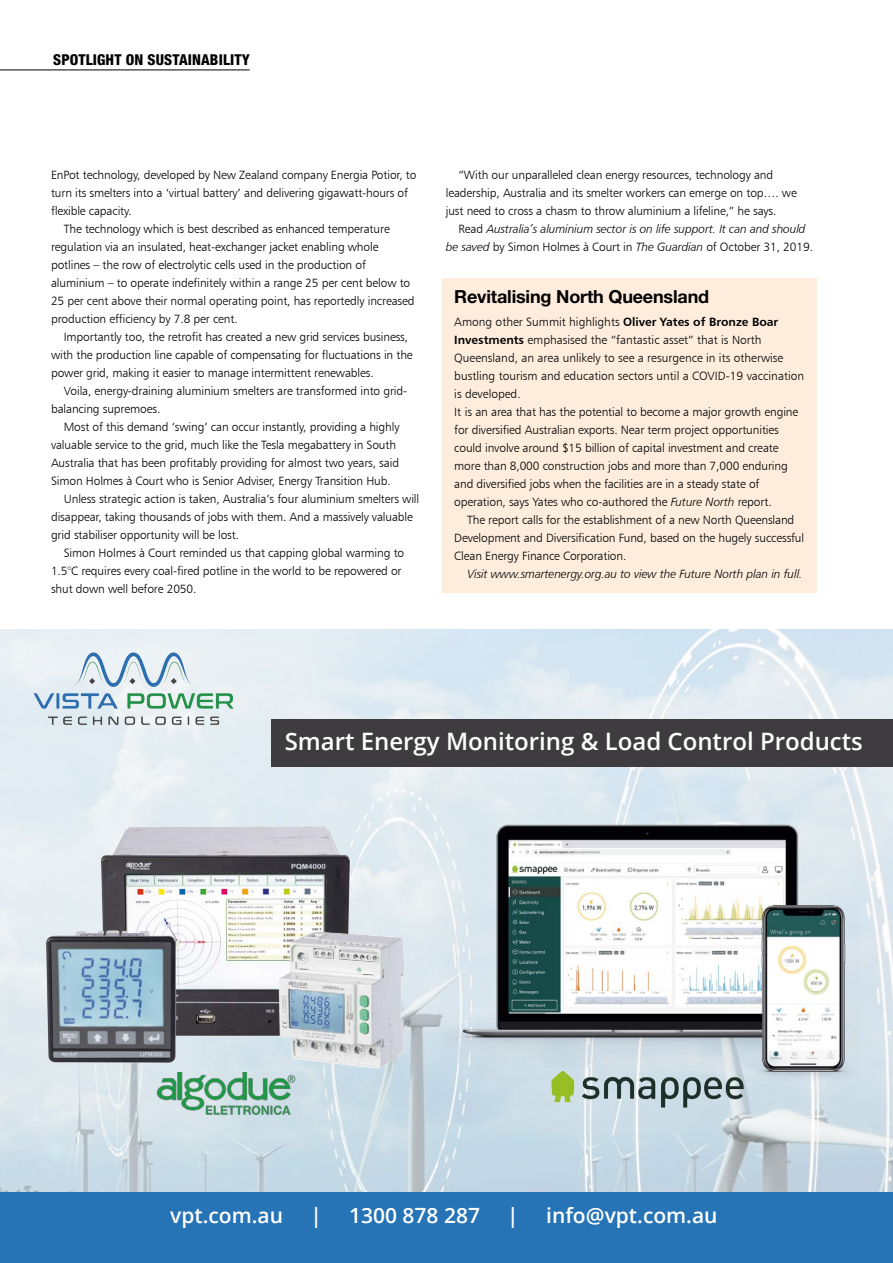
<style>
.page{position:relative;width:893px;height:1263px;background:#fff}
.page>*{position:absolute;margin:0;border:0;box-sizing:border-box;transform-origin:0 0}
.t1{font:600 24px "Open Sans";color:#fff}
.t2{font:600 21px "Open Sans";color:#fff}
.t3{font:700 18px "Helvetica Neue LT";letter-spacing:-.01em;color:#000}
.t4{font:800 condensed 15px "Helvetica Neue LT";letter-spacing:.01em;color:#000}
.t5{font:12px/18px "Humanist 777 BT Light B";letter-spacing:-.01em;color:#000}
.t6{font:12px "Humanist 777 BT Light Italic B";letter-spacing:-.01em;color:#000}
.s1{font-family:"Humanist 777 BT Light B"}
.s2{font-family:"Humanist 777 BT Light Italic B"}
.s3{font-family:"Humanist 777 BT Bold B"}
</style>
<div class="page">
<div style="left:442px;top:278px;width:374px;height:314px;background:#feeddd"></div>
<hr style="left:0;top:70px;width:250px;height:1px;background:#000">
<div style="left:0;top:629px;width:893px;height:634px;background:#fff;opacity:.5"></div>
<div style="left:272px;top:719px;width:621px;height:48px;background:#3f3c40"></div>
<img style="left:22px;top:645px;width:223px;height:87px">
<img style="left:437px;top:784px;width:423px;height:297px">
<img style="left:533px;top:1051px;width:230px;height:75px">
<img style="left:136px;top:1072px;width:175px;height:42px">
<img style="left:751px;top:906px;width:107px;height:179px">
<img style="left:38px;top:810px;width:375px;height:241px">
<img style="left:14px;top:921px;width:194px;height:151px">
<div style="left:0;top:1192px;width:893px;height:71px;background:#2673b5"></div>
<img style="left:247px;top:921px;width:188px;height:158px">
<p class="t4" style="left:53px;top:51px;width:198px">SPOTLIGHT ON SUSTAINABILITY</p>
<p class="t5" style="left:51px;top:165px;width:367px">EnPot technology, developed by New Zealand company Energia Potior, to</p>
<p class="t5" style="left:51px;top:183px;width:358px">turn its smelters into a ‘virtual battery’ and delivering gigawatt-hours of</p>
<p class="t5" style="left:51px;top:201px;width:82px">flexible capacity.</p>
<p class="t5" style="left:64px;top:219px;width:328px">The technology which is best described as enhanced temperature</p>
<p class="t5" style="left:51px;top:237px;width:329px">regulation via an insulated, heat-exchanger jacket enabling whole</p>
<p class="t5" style="left:51px;top:255px;width:316px">potlines – the row of electrolytic cells used in the production of</p>
<p class="t5" style="left:51px;top:273px;width:361px">aluminium – to operate indefinitely within a range 25 per cent below to</p>
<p class="t5" style="left:51px;top:291px;width:365px">25 per cent above their normal operating point, has reportedly increased</p>
<p class="t5" style="left:51px;top:309px;width:188px">production efficiency by 7.8 per cent.</p>
<p class="t5" style="left:64px;top:327px;width:346px">Importantly too, the retrofit has created a new grid services business,</p>
<p class="t5" style="left:51px;top:345px;width:363px">with the production line capable of compensating for fluctuations in the</p>
<p class="t5" style="left:51px;top:363px;width:324px">power grid, making it easier to manage intermittent renewables.</p>
<p class="t5" style="left:64px;top:381px;width:345px">Voila, energy-draining aluminium smelters are transformed into grid-</p>
<p class="t5" style="left:51px;top:399px;width:111px">balancing supremoes.</p>
<p class="t5" style="left:64px;top:417px;width:337px">Most of this demand ‘swing’ can occur instantly, providing a highly</p>
<p class="t5" style="left:51px;top:435px;width:347px">valuable service to the grid, much like the Tesla megabattery in South</p>
<p class="t5" style="left:51px;top:453px;width:350px">Australia that has been profitably providing for almost two years, said</p>
<p class="t5" style="left:51px;top:471px;width:341px">Simon Holmes à Court who is Senior Adviser, Energy Transition Hub.</p>
<p class="t5" style="left:64px;top:489px;width:357px">Unless strategic action is taken, Australia’s four aluminium smelters will</p>
<p class="t5" style="left:51px;top:507px;width:363px">disappear, taking thousands of jobs with them. And a massively valuable</p>
<p class="t5" style="left:51px;top:525px;width:190px">grid stabiliser opportunity will be lost.</p>
<p class="t5" style="left:64px;top:543px;width:342px">Simon Holmes à Court reminded us that capping global warming to</p>
<p class="t5" style="left:51px;top:561px;width:352px">1.5°C requires every coal-fired potline in the world to be repowered or</p>
<p class="t5" style="left:51px;top:579px;width:147px">shut down well before 2050.</p>
<p class="t5" style="left:446px;top:165px;width:353px;text-indent:13px">“With our unparalleled clean energy resources, technology and leadership, Australia and its smelter workers can emerge on top…. we just need to cross a chasm to throw aluminium a lifeline,” he says.</p>
<p class="t6" style="left:459px;top:221px;width:348px"><span class="s1">Read</span> Australia’s aluminium sector is on life support. It can and should</p>
<p class="t5" style="left:446px;top:237px;width:369px"><span class="s2">be saved</span> by Simon Holmes à Court in <span class="s2">The Guardian</span> of October 31, 2019.</p>
<h3 class="t3" style="left:454px;top:285px;width:256px">Revitalising North Queensland</h3>
<p class="t5" style="left:454px;top:312px;width:351px">Among other Summit highlights <span class="s3">Oliver Yates of Bronze Boar Investments</span> emphasised the “fantastic asset” that is North Queensland, an area unlikely to see a resurgence in its otherwise bustling tourism and education sectors until a COVID-19 vaccination is developed.<br>It is an area that has the potential to become a major growth engine for diversified Australian exports. Near term project opportunities could involve around $15 billion of capital investment and create more than 8,000 construction jobs and more than 7,000 enduring and diversified jobs when the facilities are in a steady state of operation, says Yates who co-authored the <span class="s2">Future North</span> report.</p>
<p class="t5" style="left:454px;top:510px;width:351px;text-indent:13px">The report calls for the establishment of a new North Queensland<br>Development and Diversification Fund, based on the hugely successful<br>Clean Energy Finance Corporation.</p>
<p class="t6" style="left:467px;top:566px;width:337px">Visit www.smartenergy.org.au to view the Future North plan in full.</p>
<h1 class="t1" style="left:285px;top:725px;width:580px">Smart Energy Monitoring &amp; Load Control Products</h1>
<h2 class="t2" style="left:170px;top:1201px;width:114px">vpt.com.au</h2>
<h2 class="t2" style="left:310px;top:1201px;width:13px">|</h2>
<h2 class="t2" style="left:349px;top:1201px;width:132px">1300 878 287</h2>
<h2 class="t2" style="left:507px;top:1201px;width:13px">|</h2>
<h2 class="t2" style="left:546px;top:1201px;width:173px">info@vpt.com.au</h2>
</div>
